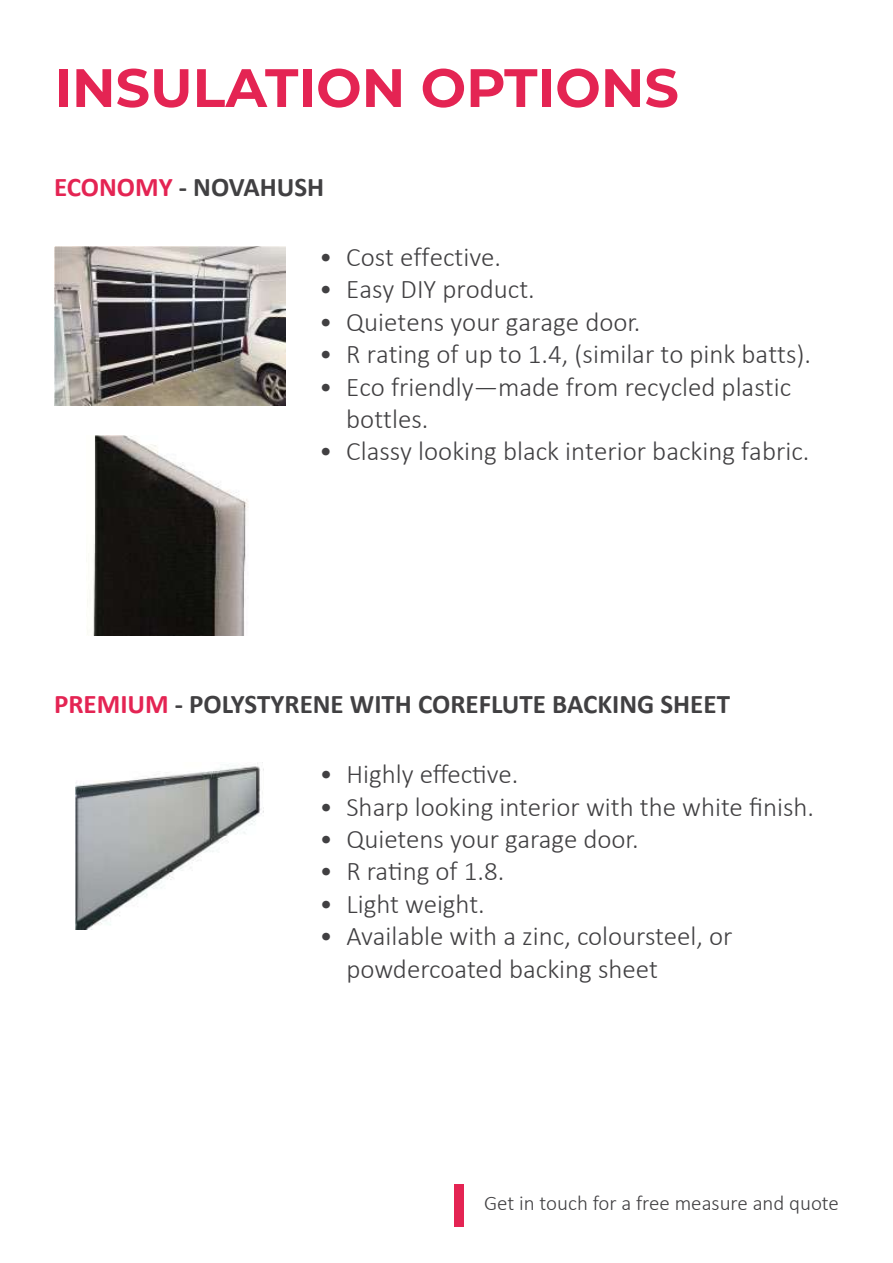
<style>
.page{position:relative;width:893px;height:1263px;background:#fff}
.page>*{position:absolute;margin:0;border:0;box-sizing:border-box;transform-origin:0 0}
.t1{font:700 54px "Montserrat";color:#e42453}
.t2{font:300 27px/32.4px "Calibri";color:#414042}
.t3{font:700 27px "Calibri";color:#414042}
.t4{font:300 21px "Calibri";color:#414042}
.s1{color:#e42453}
</style>
<div class="page">
<div style="left:454px;top:1184px;width:9px;height:42px;background:#e42453"></div>
<img style="left:54px;top:246px;width:232px;height:160px">
<img style="left:87px;top:436px;width:161px;height:199px">
<img style="left:76px;top:763px;width:188px;height:167px">
<h1 class="t1" style="left:54px;top:49px;width:626px">INSULATION OPTIONS</h1>
<p class="t3" style="left:54px;top:168px;width:272px"><span class="s1">ECONOMY</span> - NOVAHUSH</p>
<p class="t2" style="left:319px;top:240px;width:183px">• Cost effective.</p>
<p class="t2" style="left:319px;top:273px;width:217px">• Easy DIY product.</p>
<p class="t2" style="left:319px;top:305px;width:323px">• Quietens your garage door.</p>
<p class="t2" style="left:319px;top:338px;width:493px">• R rating of up to 1.4, (similar to pink batts).</p>
<p class="t2" style="left:346px;top:370px;width:446px;text-indent:-27px">• Eco friendly—made from recycled plastic bottles.</p>
<p class="t2" style="left:319px;top:435px;width:492px">• Classy looking black interior backing fabric.</p>
<p class="t3" style="left:54px;top:685px;width:677px"><span class="s1">PREMIUM</span> - POLYSTYRENE WITH COREFLUTE BACKING SHEET</p>
<p class="t2" style="left:319px;top:758px;width:201px">• Highly effective.</p>
<p class="t2" style="left:319px;top:790px;width:496px">• Sharp looking interior with the white finish.</p>
<p class="t2" style="left:319px;top:822px;width:321px">• Quietens your garage door.</p>
<p class="t2" style="left:319px;top:855px;width:187px">• R rating of 1.8.</p>
<p class="t2" style="left:319px;top:887px;width:167px">• Light weight.</p>
<p class="t2" style="left:346px;top:920px;width:388px;text-indent:-27px">• Available with a zinc, coloursteel, or powdercoated backing sheet</p>
<p class="t4" style="left:484px;top:1189px;width:356px">Get in touch for a free measure and quote</p>
</div>
